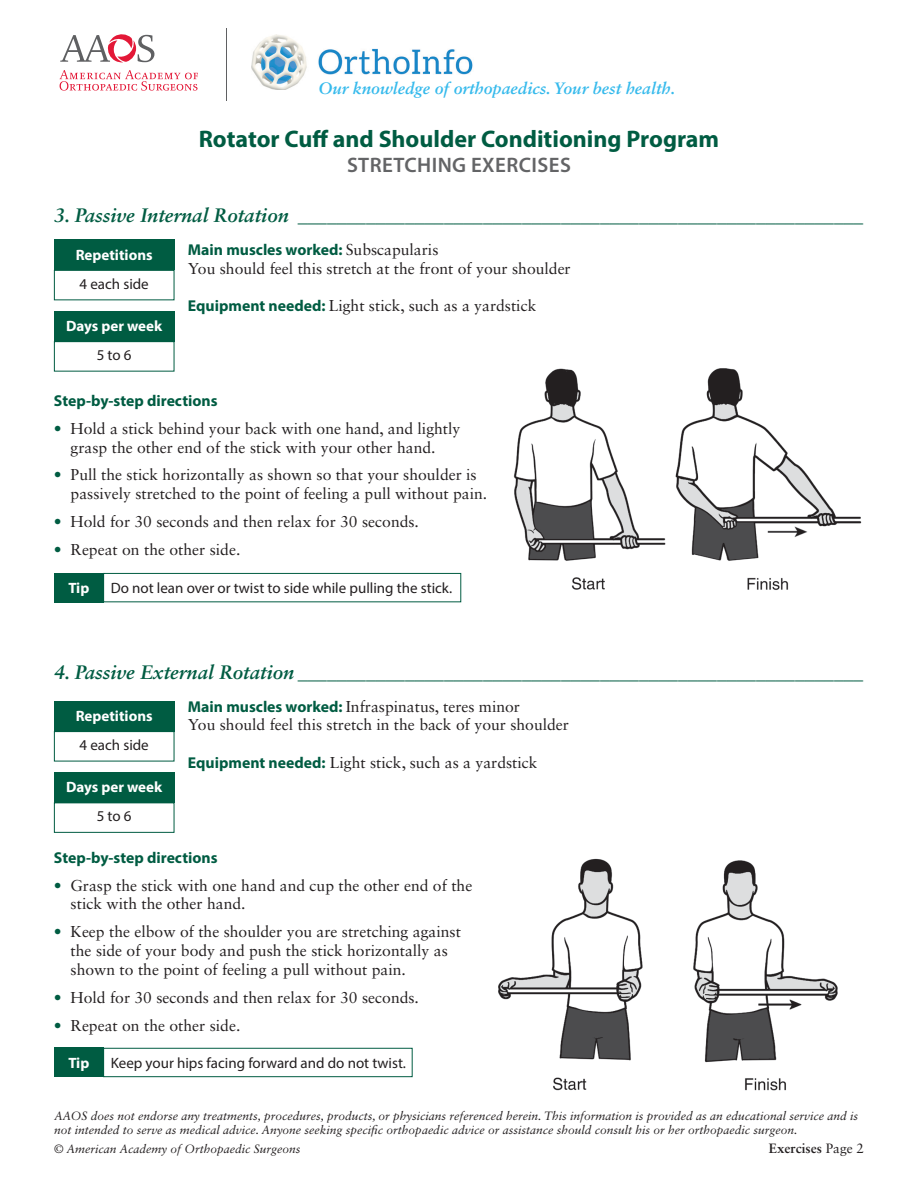
<style>
.page{position:relative;width:918px;height:1188px;background:#fff}
.page>*{position:absolute;margin:0;border:0;box-sizing:border-box;transform-origin:0 0}
.t1{font:700 24px "Myriad Pro";color:#005c42}
.t2{font:600 21px "Myriad Pro";letter-spacing:.02em;color:#636466}
.t3{font:italic 700 19.5px "Sabon LT Std";color:#005c42}
.t4{font:italic 700 16.5px "Sabon LT Std";color:#36baec}
.t5{font:15.75px/18.9px "Sabon LT Std";color:#231f20}
.t6{font:700 15.75px "Myriad Pro";color:#005c42}
.t7{font:15px "Myriad Pro";color:#231f20}
.t8{font:700 15px "Myriad Pro";color:#fff}
.t9{font:700 13.5px "Sabon LT Std";color:#231f20}
.t10{font:italic 12px/14.4px "Sabon LT Std";color:#231f20}
.s1{font-family:"Sabon LT Std";font-weight:400;color:#231f20}
.s2{font-family:"Myriad Pro";font-weight:700;color:#005c42}
.s3{color:#005c42}
.s4{font-weight:400}
</style>
<div class="page">
<svg style="left:60px;top:70px;width:138px;height:21px"></svg>
<svg style="left:60px;top:34px;width:94px;height:29px"></svg>
<hr style="left:227px;top:28px;width:1px;height:73px;background:#5f6062">
<img style="left:252px;top:35px;width:221px;height:55px">
<div style="left:54px;top:240px;width:120px;height:30px;background:#005c42"></div>
<div style="left:54px;top:270px;width:120px;height:30px;border:1px solid #005c42"></div>
<div style="left:54px;top:311px;width:120px;height:30px;background:#005c42"></div>
<div style="left:54px;top:341px;width:120px;height:31px;border:1px solid #005c42"></div>
<div style="left:54px;top:573px;width:50px;height:29px;background:#005c42"></div>
<div style="left:103px;top:573px;width:358px;height:29px;border:1px solid #005c42"></div>
<img style="left:513px;top:368px;width:349px;height:222px">
<div style="left:54px;top:701px;width:120px;height:30px;background:#005c42"></div>
<div style="left:54px;top:731px;width:120px;height:30px;border:1px solid #005c42"></div>
<div style="left:54px;top:772px;width:120px;height:30px;background:#005c42"></div>
<div style="left:54px;top:802px;width:120px;height:31px;border:1px solid #005c42"></div>
<div style="left:54px;top:1048px;width:50px;height:29px;background:#005c42"></div>
<div style="left:103px;top:1048px;width:310px;height:29px;border:1px solid #005c42"></div>
<img style="left:498px;top:858px;width:340px;height:233px">
<p class="t4" style="left:318px;top:78px;width:358px">Our knowledge of orthopaedics. Your best health.</p>
<h1 class="t1" style="left:199px;top:123px;width:522px">Rotator Cuff and Shoulder Conditioning Program</h1>
<h2 class="t2" style="left:347px;top:152px;width:225px">STRETCHING EXERCISES</h2>
<p class="t3" style="left:54px;top:204px;width:811px">3. Passive Internal Rotation __________________________________________________________</p>
<p class="t6" style="left:188px;top:239px;width:252px">Main muscles worked: <span class="s1">Subscapularis</span></p>
<p class="t5" style="left:188px;top:258px;width:384px">You should feel this stretch at the front of your shoulder</p>
<p class="t5" style="left:188px;top:296px;width:350px"><span class="s2">Equipment needed:</span> Light stick, such as a yardstick</p>
<p class="t8" style="left:76px;top:245px;width:78px">Repetitions</p>
<p class="t7" style="left:80px;top:274px;width:71px">4 each side</p>
<p class="t8" style="left:66px;top:316px;width:98px">Days per week</p>
<p class="t7" style="left:97px;top:346px;width:36px">5 to 6</p>
<p class="t6" style="left:54px;top:390px;width:165px">Step-by-step directions</p>
<p class="t5" style="left:54px;top:419px;width:408px;text-align:center"><span class="s3">•</span> Hold a stick behind your back with one hand, and lightly grasp the other end of the stick with your other hand.</p>
<p class="t5" style="left:71px;top:465px;width:418px;text-indent:-17px"><span class="s3">•</span> Pull the stick horizontally as shown so that your shoulder is passively stretched to the point of feeling a pull without pain.</p>
<p class="t5" style="left:54px;top:512px;width:367px"><span class="s3">•</span> Hold for 30 seconds and then relax for 30 seconds.</p>
<p class="t5" style="left:54px;top:540px;width:188px"><span class="s3">•</span> Repeat on the other side.</p>
<p class="t8" style="left:68px;top:578px;width:22px">Tip</p>
<p class="t7" style="left:111px;top:579px;width:343px">Do not lean over or twist to side while pulling the stick.</p>
<p class="t3" style="left:54px;top:661px;width:811px">4. Passive External Rotation __________________________________________________________</p>
<p class="t5" style="left:188px;top:696px;width:383px"><span class="s2">Main muscles worked:</span> Infraspinatus, teres minor<br>You should feel this stretch in the back of your shoulder</p>
<p class="t5" style="left:188px;top:753px;width:351px"><span class="s2">Equipment needed:</span> Light stick, such as a yardstick</p>
<p class="t8" style="left:76px;top:706px;width:78px">Repetitions</p>
<p class="t7" style="left:80px;top:736px;width:71px">4 each side</p>
<p class="t8" style="left:66px;top:778px;width:98px">Days per week</p>
<p class="t7" style="left:97px;top:807px;width:36px">5 to 6</p>
<p class="t6" style="left:54px;top:847px;width:165px">Step-by-step directions</p>
<p class="t5" style="left:71px;top:875px;width:403px;text-indent:-17px"><span class="s3">•</span> Grasp the stick with one hand and cup the other end of the stick with the other hand.</p>
<p class="t5" style="left:71px;top:922px;width:392px;text-indent:-17px"><span class="s3">•</span> Keep the elbow of the shoulder you are stretching against the side of your body and push the stick horizontally as shown to the point of feeling a pull without pain.</p>
<p class="t5" style="left:54px;top:988px;width:367px"><span class="s3">•</span> Hold for 30 seconds and then relax for 30 seconds.</p>
<p class="t5" style="left:54px;top:1016px;width:188px"><span class="s3">•</span> Repeat on the other side.</p>
<p class="t8" style="left:68px;top:1053px;width:22px">Tip</p>
<p class="t7" style="left:111px;top:1054px;width:297px">Keep your hips facing forward and do not twist.</p>
<p class="t10" style="left:54px;top:1108px;width:806px">AAOS does not endorse any treatments, procedures, products, or physicians referenced herein. This information is provided as an educational service and is not intended to serve as medical advice. Anyone seeking specific orthopaedic advice or assistance should consult his or her orthopaedic surgeon.</p>
<p class="t10" style="left:54px;top:1142px;width:248px">© American Academy of Orthopaedic Surgeons</p>
<p class="t9" style="left:769px;top:1140px;width:97px">Exercises <span class="s4">Page 2</span></p>
</div>
